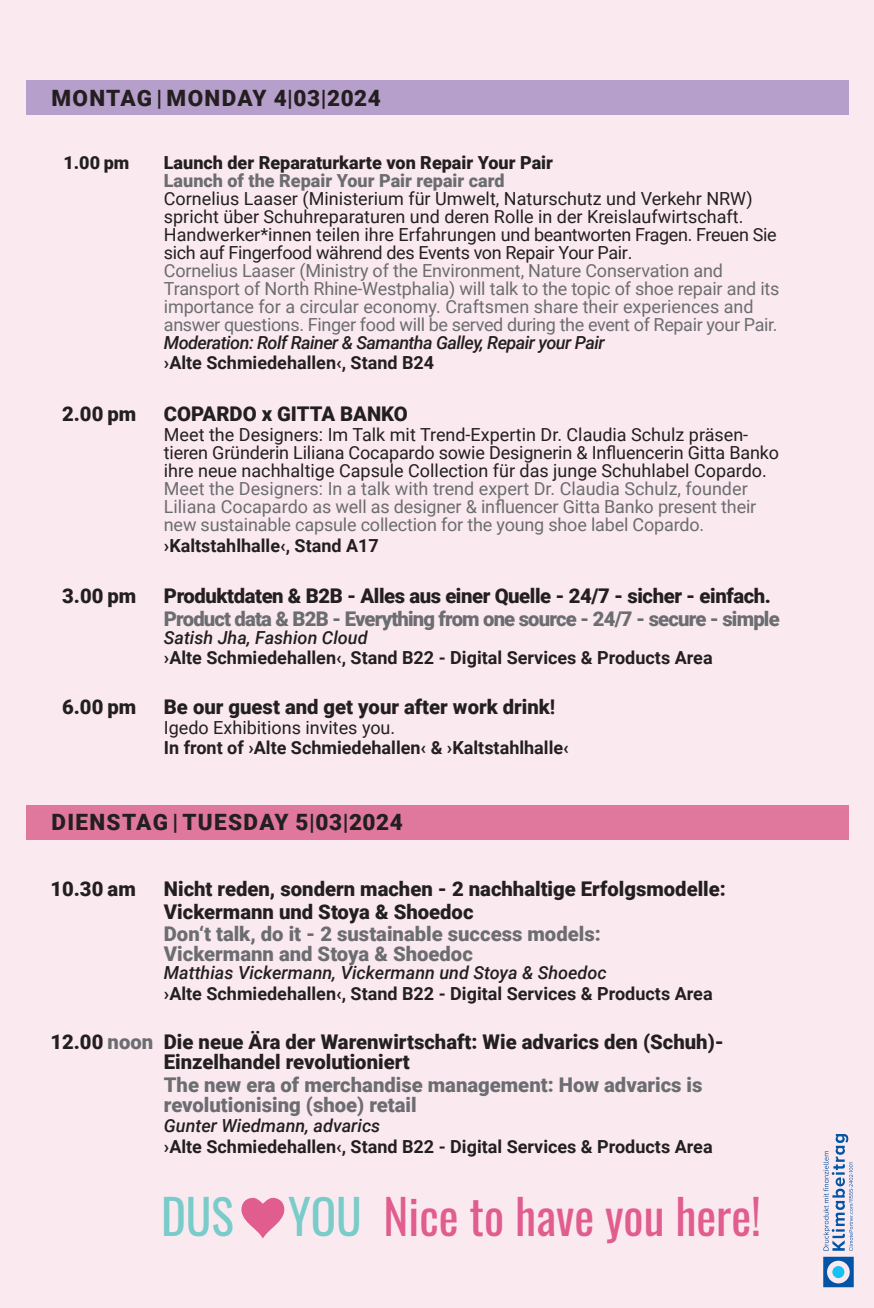
<style>
.page{position:relative;width:874px;height:1308px;background:#fff}
.page>*{position:absolute;margin:0;border:0;box-sizing:border-box;transform-origin:0 0}
.t1{font:47.25px "Oswald";color:#e15d8e}
.t2{font:900 22.5px "Roboto";letter-spacing:.05em;color:#231f20}
.t3{font:900 20.25px/22.5px "Roboto";color:#231f20}
.t4{font:900 20.25px/22.5px "Roboto";letter-spacing:-.04em;color:#6c6d70}
.t5{font:900 20.25px/20.2px "Roboto";color:#6c6d70}
.t6{font:18px/18px "Roboto";letter-spacing:-.01em;color:#6c6d70}
.t7{font:700 18px/20.2px "Roboto";color:#231f20}
.t8{font:18px/18px "Roboto";color:#231f20}
.t9{font:italic 500 18px "Roboto";letter-spacing:-.03em;color:#231f20}
.t10{font:900 18px "Roboto";color:#231f20}
.s1{font-weight:900;color:#231f20}
.s2{font-weight:900}
.s3{color:#231f20}
.s4{color:#6c6d70}
.s5{font-weight:500;font-style:italic}
.s6{font-weight:700}
.s7{font-weight:400}
.s8{color:#79ccc9}
</style>
<div class="page">
<div style="left:0;top:0;width:874px;height:1307px;background:#faeaf0"></div>
<div style="left:26px;top:805px;width:822px;height:34px;background:#e0789d"></div>
<div style="left:26px;top:81px;width:822px;height:34px;background:#b79fcb"></div>
<svg style="left:823px;top:1134px;width:31px;height:153px"></svg>
<svg style="left:241px;top:1198px;width:44px;height:40px"></svg>
<p class="t2" style="left:51px;top:82px;width:331px">MONTAG | MONDAY 4|03|2024</p>
<p class="t10" style="left:63px;top:150px;width:68px">1.00 pm</p>
<p class="t6" style="left:164px;top:153px;width:617px"><span class="s1">Launch der Reparaturkarte von Repair Your Pair<br></span><span class="s2">Launch of the Repair Your Pair repair card<br></span><span class="s3">Cornelius Laaser (Ministerium für Umwelt, Naturschutz und Verkehr NRW) spricht über Schuhreparaturen und deren Rolle in der Kreislaufwirtschaft.<br>Handwerker*innen teilen ihre Erfahrungen und beantworten Fragen. Freuen Sie sich auf Fingerfood während des Events von Repair Your Pair.<br></span>Cornelius Laaser (Ministry of the Environment, Nature Conservation and Transport of North Rhine-Westphalia) will talk to the topic of shoe repair and its importance for a circular economy. Craftsmen share their experiences and answer questions. Finger food will be served during the event of Repair your Pair.</p>
<p class="t9" style="left:164px;top:330px;width:442px">Moderation: Rolf Rainer &amp; Samantha Galley, Repair your Pair</p>
<p class="t7" style="left:164px;top:352px;width:272px">›Alte Schmiedehallen‹, Stand B24</p>
<p class="t3" style="left:62px;top:402px;width:76px">2.00 pm</p>
<p class="t3" style="left:164px;top:402px;width:245px">COPARDO x GITTA BANKO</p>
<p class="t8" style="left:164px;top:425px;width:617px">Meet the Designers: Im Talk mit Trend-Expertin Dr. Claudia Schulz präsen&shy;tieren Gründerin Liliana Cocapardo sowie Designerin &amp; Influencerin Gitta Banko ihre neue nachhaltige Capsule Collection für das junge Schuhlabel Copardo.<br><span class="s4">Meet the Designers: In a talk with trend expert Dr. Claudia Schulz, founder Liliana Cocapardo as well as designer &amp; influencer Gitta Banko present their new sustainable capsule collection for the young shoe label Copardo.</span></p>
<p class="t7" style="left:164px;top:534px;width:216px">›Kaltstahlhalle‹, Stand A17</p>
<p class="t3" style="left:62px;top:584px;width:76px">3.00 pm</p>
<p class="t4" style="left:164px;top:584px;width:617px"><span class="s3">Produktdaten &amp; B2B - Alles aus einer Quelle - 24/7 - sicher - einfach.<br></span>Product data &amp; B2B - Everything from one source - 24/7 - secure - simple</p>
<p class="t7" style="left:164px;top:626px;width:550px"><span class="s5">Satish Jha, Fashion Cloud<br></span>›Alte Schmiedehallen‹, Stand B22 - Digital Services &amp; Products Area</p>
<p class="t3" style="left:62px;top:694px;width:76px">6.00 pm</p>
<p class="t3" style="left:164px;top:694px;width:393px">Be our guest and get your after work drink<span class="s6">!</span></p>
<p class="t7" style="left:164px;top:716px;width:406px"><span class="s7">Igedo Exhibitions invites you.<br></span>In front of ›Alte Schmiedehallen‹ &amp; ›Kaltstahlhalle‹</p>
<p class="t2" style="left:51px;top:806px;width:353px">DIENSTAG | TUESDAY 5|03|2024</p>
<p class="t3" style="left:50px;top:876px;width:87px">10.30 am</p>
<p class="t3" style="left:164px;top:876px;width:563px">Nicht reden, sondern machen - 2 nachhaltige Erfolgsmodelle:<br>Vickermann und Stoya &amp; Shoedoc<br><span class="s4">Don‘t talk, do it - 2 sustainable success models:</span></p>
<p class="t5" style="left:164px;top:943px;width:310px">Vickermann and Stoya &amp; Shoedoc</p>
<p class="t7" style="left:164px;top:962px;width:550px"><span class="s5">Matthias Vickermann, Vickermann und Stoya &amp; Shoedoc<br></span>›Alte Schmiedehallen‹, Stand B22 - Digital Services &amp; Products Area</p>
<p class="t3" style="left:164px;top:1031px;width:561px;line-height:20.2px;text-indent:-113px">12.00 <span class="s4">noon</span> Die neue Ära der Warenwirtschaft: Wie advarics den (Schuh)-<br>Einzelhandel revolutioniert</p>
<p class="t5" style="left:164px;top:1073px;width:540px">The new era of merchandise management: How advarics is revolutionising (shoe) retail</p>
<p class="t7" style="left:164px;top:1115px;width:550px"><span class="s5">Gunter Wiedmann, advarics<br></span>›Alte Schmiedehallen‹, Stand B22 - Digital Services &amp; Products Area</p>
<p class="t1" style="left:161px;top:1174px;width:601px"><span class="s8">DUS YOU</span> Nice to have you here!</p>
</div>
